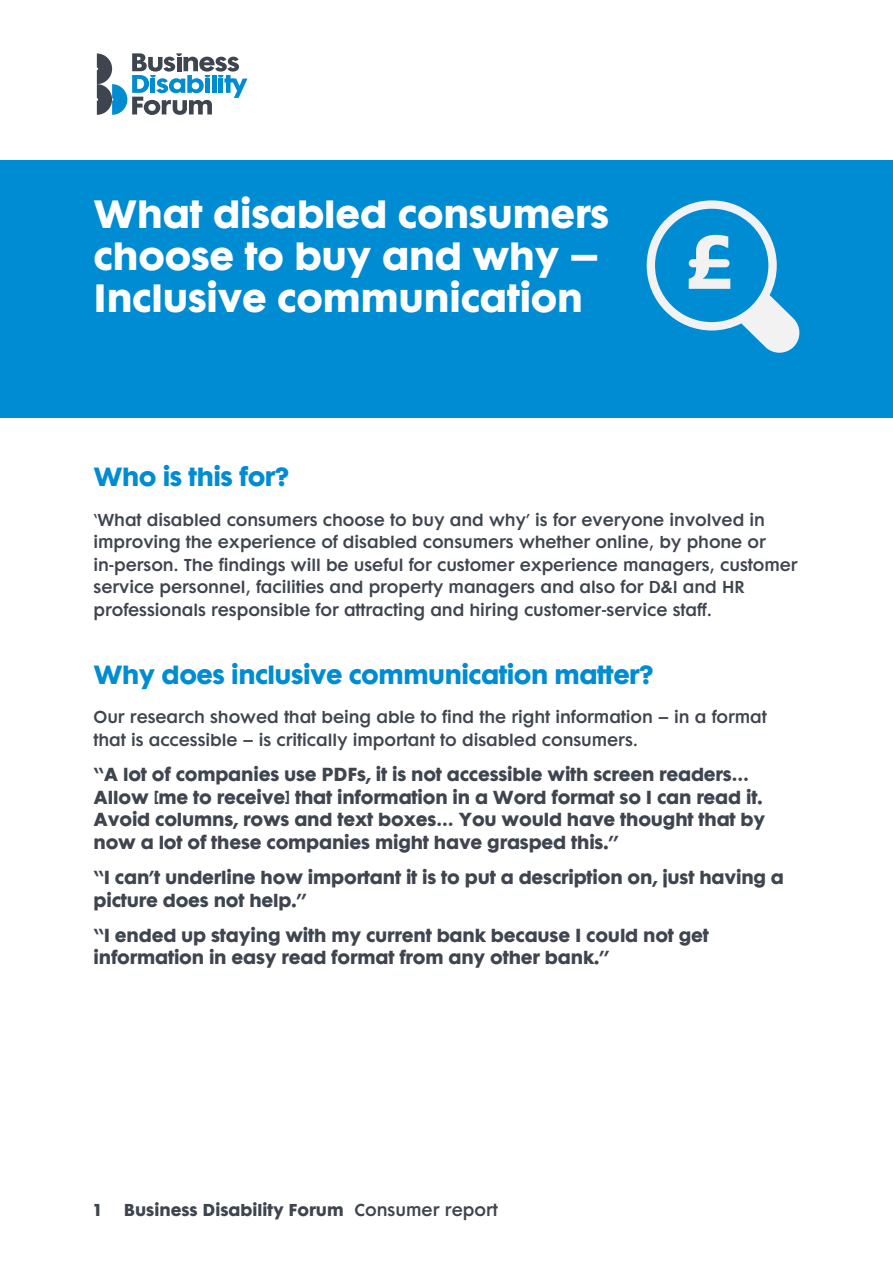
<style>
.page{position:relative;width:893px;height:1263px;background:#fff}
.page>*{position:absolute;margin:0;border:0;box-sizing:border-box;transform-origin:0 0}
.Head_1{font:36px/42px "Futura Maxi CG Bold";letter-spacing:-.005em;color:#fff}
.Head_2{font:24px "Futura Maxi CG Bold";letter-spacing:-.02em;color:#008cd2}
.MainBody{font:17.25px/22.5px "Futura Maxi CG Bold";letter-spacing:-.01em;color:#3f454f}
.MainBody-2{font:15.75px/22.5px "Futura Maxi CG Demi";letter-spacing:-.005em;color:#3f454f}
.t1{font:15.75px "Futura Maxi CG Bold";color:#3f454f}
.s1{font-family:"Futura Maxi CG Demi"}
</style>
<div class="page">
<div style="left:0;top:160px;width:893px;height:257px;background:#008cd2"></div>
<svg style="left:647px;top:200px;width:153px;height:153px"></svg>
<svg style="left:97px;top:53px;width:150px;height:62px"></svg>
<h1 class="Head_1" style="left:94px;top:194px;width:517px">What disabled consumers choose to buy and why –<br>Inclusive communication</h1>
<h2 class="Head_2" style="left:94px;top:461px;width:197px">Who is this for?</h2>
<p class="MainBody-2" style="left:94px;top:509px;width:705px">‘What disabled consumers choose to buy and why’ is for everyone involved in improving the experience of disabled consumers whether online, by phone or in-person. The findings will be useful for customer experience managers, customer service personnel, facilities and property managers and also for D&amp;I and HR professionals responsible for attracting and hiring customer-service staff.</p>
<h2 class="Head_2" style="left:94px;top:659px;width:561px">Why does inclusive communication matter?</h2>
<p class="MainBody-2" style="left:94px;top:707px;width:675px">Our research showed that being able to find the right information – in a format that is accessible – is critically important to disabled consumers.</p>
<p class="MainBody" style="left:94px;top:764px;width:673px">“A lot of companies use PDFs, it is not accessible with screen readers… Allow [me to receive] that information in a Word format so I can read it.<br>Avoid columns, rows and text boxes… You would have thought that by now a lot of these companies might have grasped this.”</p>
<p class="MainBody" style="left:94px;top:867px;width:692px">“I can’t underline how important it is to put a description on, just having a picture does not help.”</p>
<p class="MainBody" style="left:94px;top:924px;width:617px">“I ended up staying with my current bank because I could not get information in easy read format from any other bank.”</p>
<p class="t1" style="left:94px;top:1199px;width:8px">1</p>
<p class="t1" style="left:124px;top:1199px;width:375px">Business Disability Forum <span class="s1">Consumer report</span></p>
</div>
